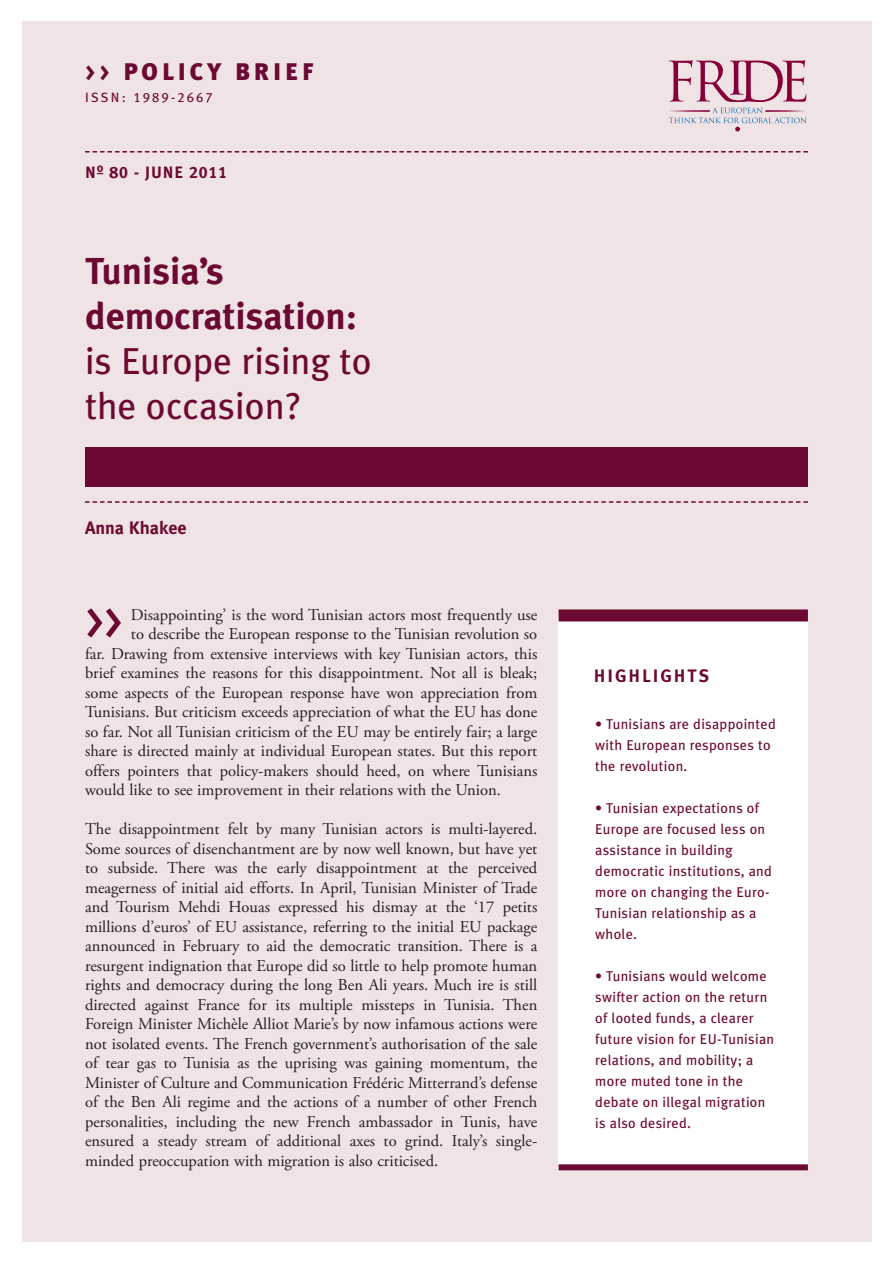
<style>
.page{position:relative;width:893px;height:1263px;background:#fff}
.page>*{position:absolute;margin:0;border:0;box-sizing:border-box;transform-origin:0 0}
.t1{font:54px "Meta Plus Book Caps";color:#6c0932}
.t2{font:37.5px/45px "Meta Plus";color:#6c0932}
.t3{font:700 37.5px/45px "Meta Plus";color:#6c0932}
.t4{font:900 24px "Meta Plus";letter-spacing:.165em;color:#6c0932}
.t5{font:700 18px "Meta Plus";color:#6c0932}
.t6{font:700 18px "Meta Plus";letter-spacing:.095em;color:#6c0932}
.t7{font:16.5px/19.5px "Adobe Garamond Pro";color:#231f20;text-align:justify}
.t8{font:16.5px "Meta Plus Bold Caps";letter-spacing:.055em;color:#6c0932}
.t9{font:14.25px/21px "Meta Plus";letter-spacing:.02em;color:#6c0932}
.t10{font:13.5px "Meta Plus Book Caps";letter-spacing:.16em;color:#6c0932}
.s1{font-family:"Meta Plus Bold Caps";font-weight:400}
</style>
<div class="page">
<div style="left:22px;top:22px;width:850px;height:1220px;background:#efe3e5"></div>
<svg style="left:85px;top:151px;width:723px;height:2px"></svg>
<div style="left:85px;top:447px;width:723px;height:39px;background:#6c0932"></div>
<svg style="left:85px;top:501px;width:723px;height:2px"></svg>
<div style="left:559px;top:616px;width:249px;height:551px;background:#fff"></div>
<div style="left:559px;top:609px;width:249px;height:12px;background:#6c0932"></div>
<div style="left:559px;top:1164px;width:249px;height:6px;background:#6c0932"></div>
<svg style="left:669px;top:60px;width:137px;height:71px"></svg>
<h3 class="t4" style="left:85px;top:57px;width:230px"><span class="s1">&gt;&gt;</span> POLICY BRIEF</h3>
<p class="t10" style="left:85px;top:90px;width:129px">ISSN: 1989-2667</p>
<p class="t8" style="left:85px;top:162px;width:144px">Nº 80 - JUNE 2011</p>
<h2 class="t3" style="left:85px;top:248px;width:274px">Tunisia’s democratisation:</h2>
<h2 class="t2" style="left:85px;top:338px;width:288px">is Europe rising to the occasion?</h2>
<p class="t5" style="left:85px;top:518px;width:103px">Anna Khakee</p>
<h1 class="t1" style="left:85px;top:589px;width:39px">&gt;&gt;</h1>
<p class="t7" style="left:131px;top:606px;width:408px">Disappointing’ is the word Tunisian actors most frequently use</p>
<p class="t7" style="left:131px;top:625px;width:408px">to describe the European response to the Tunisian revolution so</p>
<p class="t7" style="left:85px;top:645px;width:454px">far. Drawing from extensive interviews with key Tunisian actors, this</p>
<p class="t7" style="left:85px;top:664px;width:454px">brief examines the reasons for this disappointment. Not all is bleak;</p>
<p class="t7" style="left:85px;top:684px;width:454px">some aspects of the European response have won appreciation from</p>
<p class="t7" style="left:85px;top:703px;width:454px">Tunisians. But criticism exceeds appreciation of what the EU has done</p>
<p class="t7" style="left:85px;top:723px;width:454px">so far. Not all Tunisian criticism of the EU may be entirely fair; a large</p>
<p class="t7" style="left:85px;top:742px;width:454px">share is directed mainly at individual European states. But this report</p>
<p class="t7" style="left:85px;top:762px;width:454px">offers pointers that policy-makers should heed, on where Tunisians</p>
<p class="t7" style="left:85px;top:781px;width:417px">would like to see improvement in their relations with the Union.</p>
<p class="t7" style="left:85px;top:820px;width:454px">The disappointment felt by many Tunisian actors is multi-layered.<br>Some sources of disenchantment are by now well known, but have yet to subside. There was the early disappointment at the perceived meagerness of initial aid efforts. In April, Tunisian Minister of Trade and Tourism Mehdi Houas expressed his dismay at the ‘17 petits millions d’euros’ of EU assistance, referring to the initial EU package announced in February to aid the democratic transition. There is a resurgent indignation that Europe did so little to help promote human rights and democracy during the long Ben Ali years. Much ire is still directed against France for its multiple missteps in Tunisia. Then Foreign Minister Michèle Alliot Marie’s by now infamous actions were not isolated events. The French government’s authorisation of the sale of tear gas to Tunisia as the uprising was gaining momentum, the Minister of Culture and Communication Frédéric Mitterrand’s defense of the Ben Ali regime and the actions of a number of other French personalities, including the new French ambassador in Tunis, have ensured a steady stream of additional axes to grind. Italy’s single&shy;minded preoccupation with migration is also criticised.</p>
<p class="t6" style="left:594px;top:665px;width:117px">HIGHLIGHTS</p>
<p class="t9" style="left:595px;top:713px;width:182px">• Tunisians are disappointed with European responses to the revolution.</p>
<p class="t9" style="left:595px;top:798px;width:178px">• Tunisian expectations of<br>Europe are focused less on assistance in building democratic institutions, and more on changing the Euro-<br>Tunisian relationship as a whole.</p>
<p class="t9" style="left:595px;top:966px;width:180px">• Tunisians would welcome swifter action on the return of looted funds, a clearer future vision for EU-Tunisian relations, and mobility; a more muted tone in the debate on illegal migration is also desired.</p>
</div>
